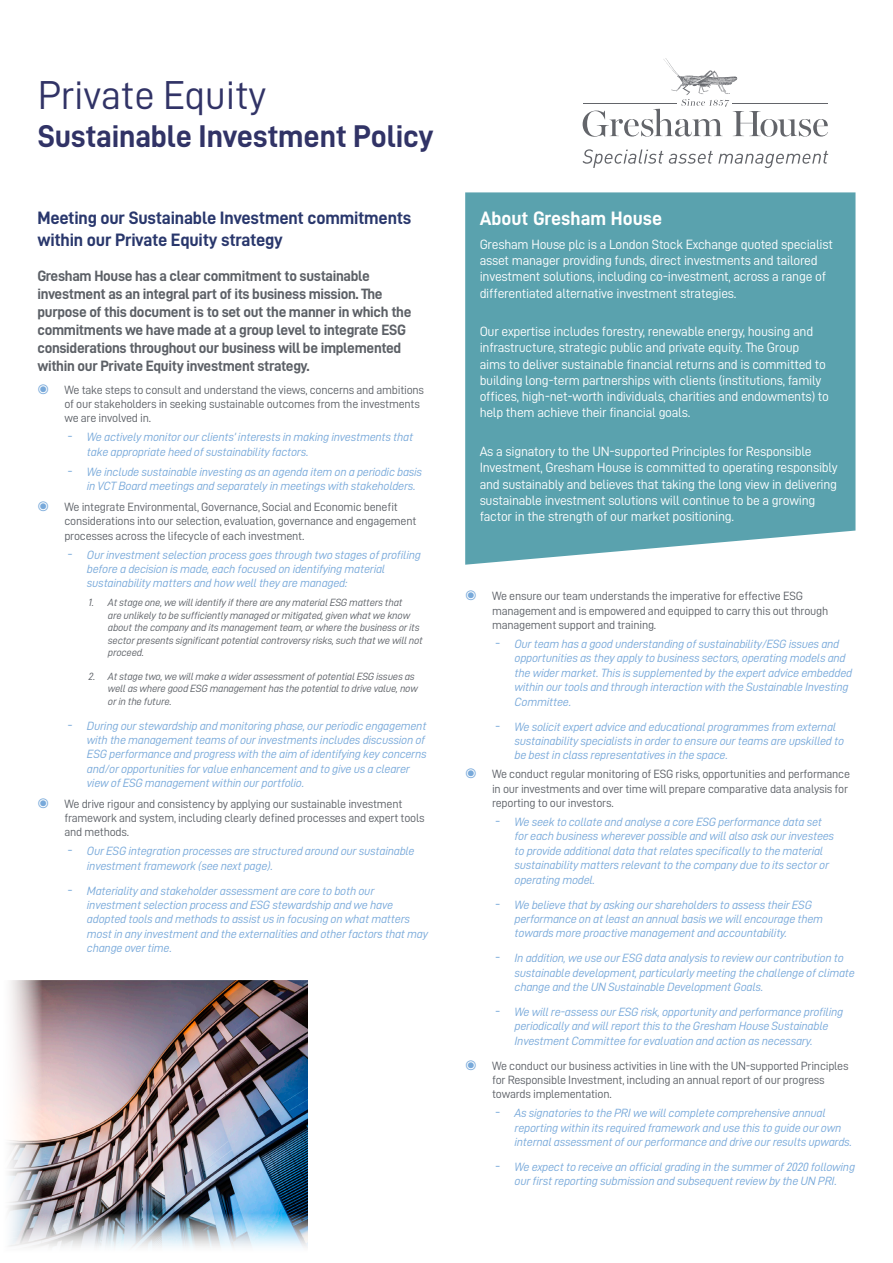
<style>
.page{position:relative;width:893px;height:1263px;background:#fff}
.page>*{position:absolute;margin:0;border:0;box-sizing:border-box;transform-origin:0 0}
.t1{font:40.5px "D DIN";letter-spacing:-.005em;color:#313366}
.t2{font:31.5px "D DIN Bold";letter-spacing:-.005em;color:#313366}
.t3{font:19.5px "D DIN Bold";color:#fff}
.t4{font:18px/21.6px "D DIN Bold";letter-spacing:-.01em;color:#29376c}
.t5{font:15px/18px "D DIN Bold";letter-spacing:-.02em;color:#5c6066}
.t6{font:13.5px/16.2px "D DIN";letter-spacing:-.02em;color:#fff}
.t7{font:12px/14.4px "D DIN Italic";letter-spacing:-.02em;color:#78a9da}
.t8{font:12px/14.4px "D DIN";letter-spacing:-.02em;color:#5c6066}
.t9{font:10.5px/12.6px "D DIN Italic";letter-spacing:-.02em;color:#5c6066}
.s1{color:#78a9da}
.s2{font-family:"D DIN";font-size:13.5px}
</style>
<div class="page">
<div style="left:465px;top:192px;width:390px;height:373px;background:#5aa2ae"></div>
<svg style="left:583px;top:58px;width:245px;height:79px"></svg>
<svg style="left:582px;top:149px;width:81px;height:19px"></svg>
<svg style="left:669px;top:151px;width:159px;height:17px"></svg>
<hr style="left:733px;top:103px;width:95px;height:1px;background:#63656a">
<hr style="left:583px;top:103px;width:93px;height:1px;background:#63656a">
<img style="left:9px;top:981px;width:299px;height:266px">
<p class="t1" style="left:38px;top:73px;width:230px">Private Equity</p>
<p class="t2" style="left:38px;top:119px;width:397px">Sustainable Investment Policy</p>
<p class="t4" style="left:37px;top:207px;width:376px">Meeting our Sustainable Investment commitments within our Private Equity strategy</p>
<p class="t5" style="left:37px;top:266px;width:376px">Gresham House has a clear commitment to sustainable investment as an integral part of its business mission. The purpose of this document is to set out the manner in which the commitments we have made at a group level to integrate ESG considerations throughout our business will be implemented within our Private Equity investment strategy.</p>
<p class="t8" style="left:64px;top:382px;width:361px;text-indent:-27px"><span class="s1">◉</span> We take steps to consult and understand the views, concerns and ambitions of our stakeholders in seeking sustainable outcomes from the investments we are involved in.</p>
<p class="t7" style="left:87px;top:430px;width:328px;text-indent:-20px"><span class="s2">-</span> We actively monitor our clients’ interests in making investments that take appropriate heed of sustainability factors.</p>
<p class="t7" style="left:87px;top:464px;width:337px;text-indent:-20px"><span class="s2">-</span> We include sustainable investing as an agenda item on a periodic basis in VCT Board meetings and separately in meetings with stakeholders.</p>
<p class="t8" style="left:64px;top:499px;width:353px;text-indent:-27px"><span class="s1">◉</span> We integrate Environmental, Governance, Social and Economic benefit considerations into our selection, evaluation, governance and engagement processes across the lifecycle of each investment.</p>
<p class="t7" style="left:87px;top:547px;width:335px;text-indent:-20px"><span class="s2">-</span> Our investment selection process goes through two stages of profiling before a decision is made, each focused on identifying material sustainability matters and how well they are managed:</p>
<p class="t9" style="left:108px;top:596px;width:316px;text-indent:-20px">1. At stage one, we will identify if there are any material ESG matters that<br>are unlikely to be sufficiently managed or mitigated, given what we know about the company and its management team, or where the business or its sector presents significant potential controversy risks, such that we will not proceed.</p>
<p class="t9" style="left:108px;top:669px;width:311px;text-indent:-20px">2. At stage two, we will make a wider assessment of potential ESG issues as well as where good ESG management has the potential to drive value, now or in the future.</p>
<p class="t7" style="left:87px;top:718px;width:341px;text-indent:-20px"><span class="s2">-</span> During our stewardship and monitoring phase, our periodic engagement with the management teams of our investments includes discussion of ESG performance and progress with the aim of identifying key concerns and/or opportunities for value enhancement and to give us a clearer view of ESG management within our portfolio.</p>
<p class="t8" style="left:64px;top:796px;width:362px;text-indent:-27px"><span class="s1">◉</span> We drive rigour and consistency by applying our sustainable investment framework and system, including clearly defined processes and expert tools and methods.</p>
<p class="t7" style="left:87px;top:844px;width:329px;text-indent:-20px"><span class="s2">-</span> Our ESG integration processes are structured around our sustainable investment framework (see next page).</p>
<p class="t7" style="left:87px;top:883px;width:343px;text-indent:-20px"><span class="s2">-</span> Materiality and stakeholder assessment are core to both our investment selection process and ESG stewardship and we have adopted tools and methods to assist us in focusing on what matters most in any investment and the externalities and other factors that may change over time.</p>
<p class="t3" style="left:480px;top:207px;width:184px">About Gresham House</p>
<p class="t6" style="left:480px;top:236px;width:355px">Gresham House plc is a London Stock Exchange quoted specialist asset manager providing funds, direct investments and tailored investment solutions, including co-investment, across a range of differentiated alternative investment strategies.</p>
<p class="t6" style="left:480px;top:323px;width:351px">Our expertise includes forestry, renewable energy, housing and infrastructure, strategic public and private equity. The Group aims to deliver sustainable financial returns and is committed to building long-term partnerships with clients (institutions, family offices, high-net-worth individuals, charities and endowments) to help them achieve their financial goals.</p>
<p class="t6" style="left:480px;top:443px;width:360px">As a signatory to the UN-supported Principles for Responsible Investment, Gresham House is committed to operating responsibly and sustainably and believes that taking the long view in delivering sustainable investment solutions will continue to be a growing factor in the strength of our market positioning.</p>
<p class="t8" style="left:492px;top:589px;width:338px;text-indent:-27px"><span class="s1">◉</span> We ensure our team understands the imperative for effective ESG management and is empowered and equipped to carry this out through management support and training.</p>
<p class="t7" style="left:514px;top:636px;width:339px;text-indent:-20px"><span class="s2">-</span> Our team has a good understanding of sustainability/ESG issues and opportunities as they apply to business sectors, operating models and the wider market. This is supplemented by the expert advice embedded within our tools and through interaction with the Sustainable Investing Committee.</p>
<p class="t7" style="left:514px;top:719px;width:331px;text-indent:-20px"><span class="s2">-</span> We solicit expert advice and educational programmes from external sustainability specialists in order to ensure our teams are upskilled to be best in class representatives in the space.</p>
<p class="t8" style="left:492px;top:767px;width:360px;text-indent:-27px"><span class="s1">◉</span> We conduct regular monitoring of ESG risks, opportunities and performance in our investments and over time will prepare comparative data analysis for reporting to our investors.</p>
<p class="t7" style="left:514px;top:814px;width:321px;text-indent:-20px"><span class="s2">-</span> We seek to collate and analyse a core ESG performance data set for each business wherever possible and will also ask our investees to provide additional data that relates specifically to the material sustainability matters relevant to the company due to its sector or operating model.</p>
<p class="t7" style="left:514px;top:897px;width:310px;text-indent:-20px"><span class="s2">-</span> We believe that by asking our shareholders to assess their ESG performance on at least an annual basis we will encourage them towards more proactive management and accountability.</p>
<p class="t7" style="left:514px;top:951px;width:342px;text-indent:-20px"><span class="s2">-</span> In addition, we use our ESG data analysis to review our contribution to sustainable development, particularly meeting the challenge of climate change and the UN Sustainable Development Goals.</p>
<p class="t7" style="left:514px;top:1004px;width:330px;text-indent:-20px"><span class="s2">-</span> We will re-assess our ESG risk, opportunity and performance profiling periodically and will report this to the Gresham House Sustainable<br>Investment Committee for evaluation and action as necessary.</p>
<p class="t8" style="left:492px;top:1058px;width:358px;text-indent:-27px"><span class="s1">◉</span> We conduct our business activities in line with the UN-supported Principles for Responsible Investment, including an annual report of our progress towards implementation.</p>
<p class="t7" style="left:514px;top:1106px;width:339px;text-indent:-20px"><span class="s2">-</span> As signatories to the PRI we will complete comprehensive annual reporting within its required framework and use this to guide our own internal assessment of our performance and drive our results upwards.</p>
<p class="t7" style="left:495px;top:1159px;width:362px;text-align:center"><span class="s2">-</span> We expect to receive an official grading in the summer of 2020 following our first reporting submission and subsequent review by the UN PRI.</p>
</div>
